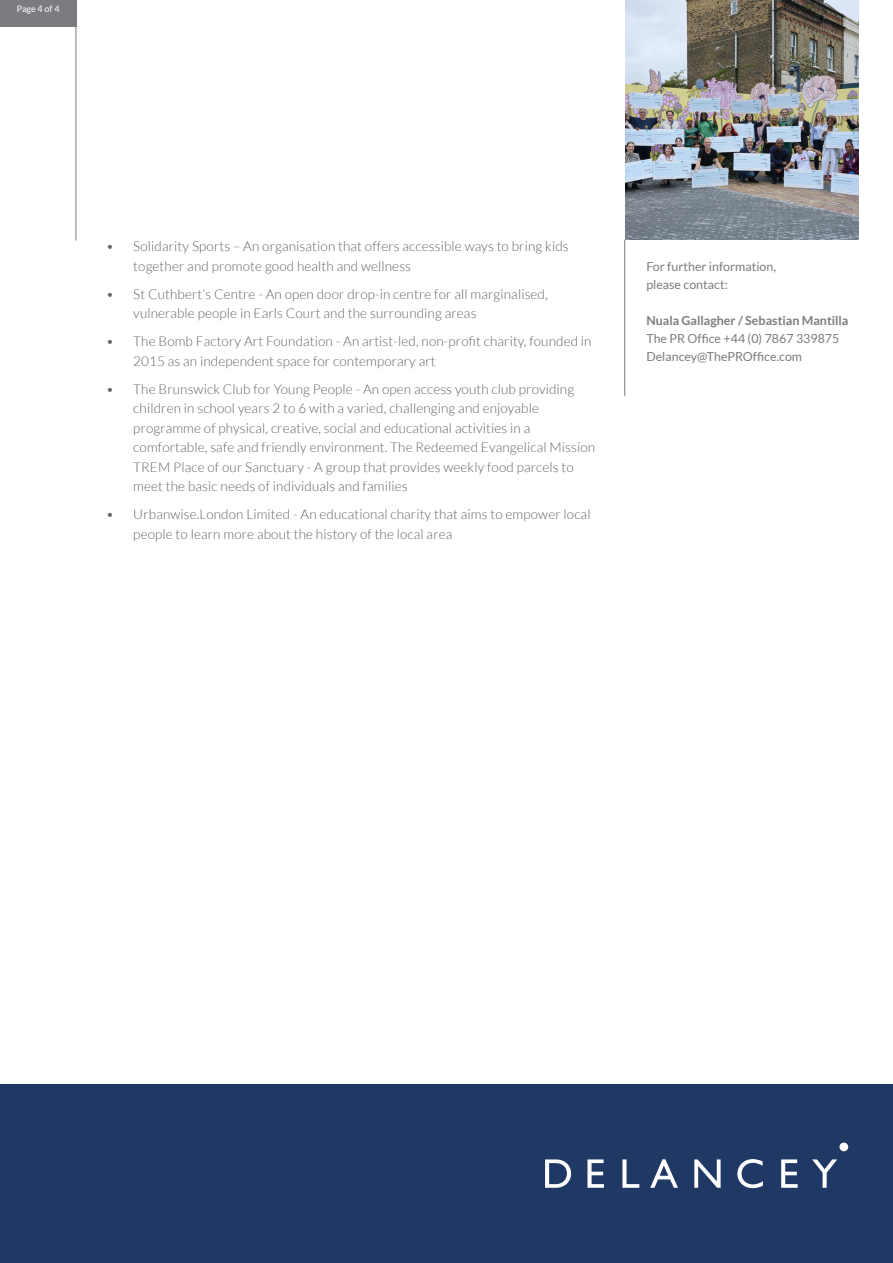
<style>
.page{position:relative;width:893px;height:1263px;background:#fff}
.page>*{position:absolute;margin:0;border:0;box-sizing:border-box;transform-origin:0 0}
.t1{font:300 13.5px/19.5px "Lato";letter-spacing:.01em;color:#646263}
.t2{font:12.45px/18px "Lato";color:#7b7c7f}
.t3{font:700 12.45px "Lato";color:#7b7c7f}
.t4{font:9px "Lato";color:#fff}
</style>
<div class="page">
<div style="left:0;top:1084px;width:893px;height:179px;background:#203864"></div>
<div style="left:839px;top:1142px;width:9px;height:9px;background:#fff;border-radius:50%"></div>
<svg style="left:545px;top:1159px;width:26px;height:29px"></svg>
<svg style="left:587px;top:1159px;width:17px;height:29px"></svg>
<svg style="left:622px;top:1159px;width:17px;height:29px"></svg>
<svg style="left:650px;top:1159px;width:28px;height:29px"></svg>
<svg style="left:694px;top:1159px;width:27px;height:29px"></svg>
<svg style="left:737px;top:1159px;width:26px;height:29px"></svg>
<svg style="left:781px;top:1159px;width:17px;height:29px"></svg>
<svg style="left:812px;top:1159px;width:25px;height:29px"></svg>
<div style="left:0;top:0;width:76px;height:27px;background:#7b7c7f"></div>
<img style="left:625px;top:0;width:234px;height:240px">
<hr style="left:76px;top:27px;width:1px;height:214px;background:#7b7c7f">
<hr style="left:624px;top:239px;width:1px;height:157px;background:#7b7c7f">
<p class="t4" style="left:17px;top:3px;width:44px">Page 4 of 4</p>
<p class="t1" style="left:133px;top:237px;width:437px;text-indent:-27px">• Solidarity Sports – An organisation that offers accessible ways to bring kids together and promote good health and wellness</p>
<p class="t1" style="left:133px;top:284px;width:416px;text-indent:-27px">• St Cuthbert’s Centre - An open door drop-in centre for all marginalised, vulnerable people in Earls Court and the surrounding areas</p>
<p class="t1" style="left:133px;top:332px;width:460px;text-indent:-27px">• The Bomb Factory Art Foundation - An artist-led, non-profit charity, founded in<br>2015 as an independent space for contemporary art</p>
<p class="t1" style="left:133px;top:379px;width:463px;text-indent:-27px">• The Brunswick Club for Young People - An open access youth club providing children in school years 2 to 6 with a varied, challenging and enjoyable programme of physical, creative, social and educational activities in a comfortable, safe and friendly environment. The Redeemed Evangelical Mission TREM Place of our Sanctuary - A group that provides weekly food parcels to meet the basic needs of individuals and families</p>
<p class="t1" style="left:133px;top:505px;width:459px;text-indent:-27px">• Urbanwise.London Limited - An educational charity that aims to empower local people to learn more about the history of the local area</p>
<p class="t2" style="left:646px;top:257px;width:131px">For further information, please contact:</p>
<p class="t3" style="left:646px;top:313px;width:204px">Nuala Gallagher / Sebastian Mantilla</p>
<p class="t2" style="left:646px;top:329px;width:194px">The PR Office +44 (0) 7867 339875</p>
<p class="t2" style="left:646px;top:347px;width:157px">Delancey@ThePROffice.com</p>
</div>
